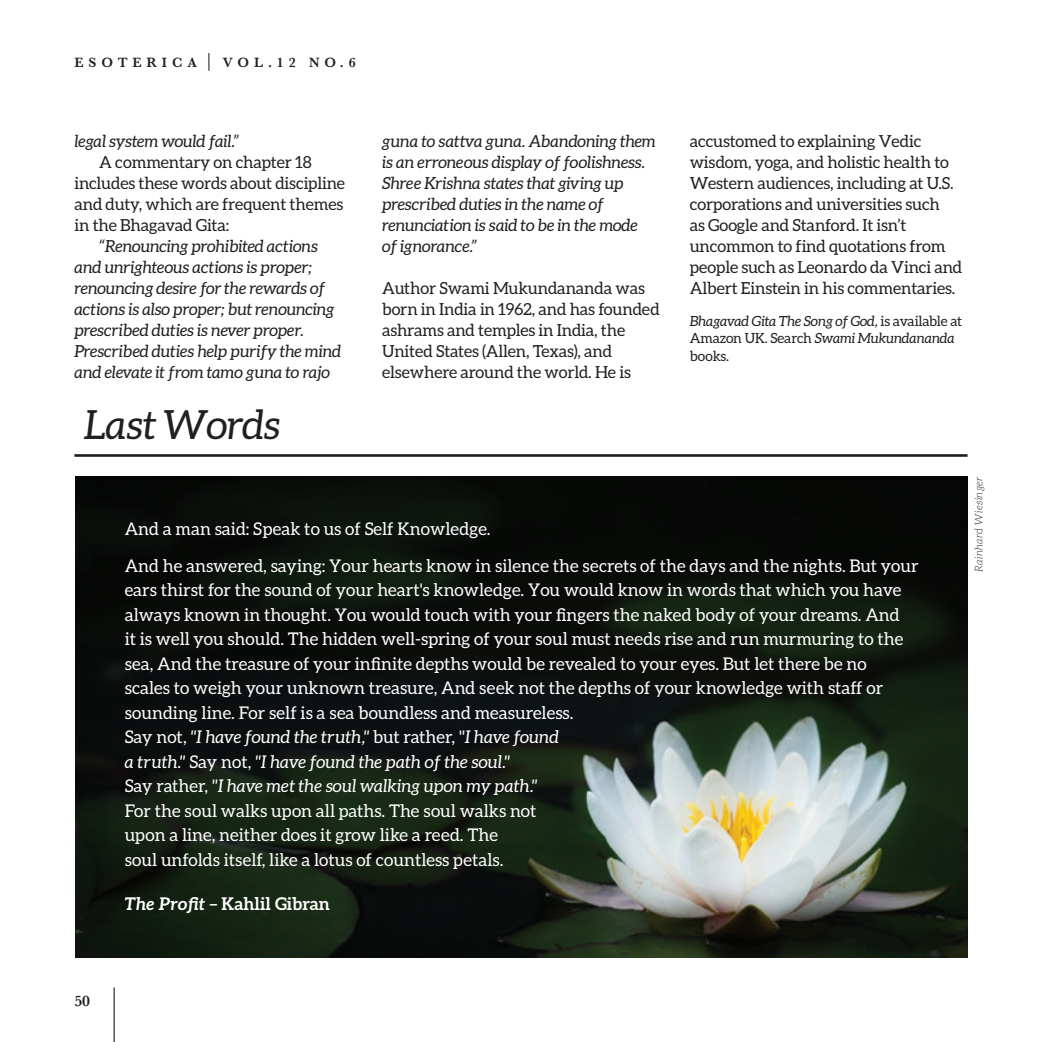
<style>
.page{position:relative;width:1042px;height:1042px;background:#fff}
.page>*{position:absolute;margin:0;border:0;box-sizing:border-box;transform-origin:0 0}
.t1{font:italic 40.25px "Aleo";letter-spacing:-.01em;color:#231f20}
.t2{font:17.5px/24.5px "Aleo";color:#fff}
.t3{font:700 17.5px "Aleo";color:#fff}
.t4{font:16.62px/21px "Aleo";letter-spacing:-.01em;color:#231f20}
.t5{font:italic 16.62px/21px "Aleo";letter-spacing:-.01em;color:#231f20}
.t6{font:600 15.75px "Baskerville";color:#231f20}
.t7{font:italic 14px/17.5px "Aleo";letter-spacing:-.01em;color:#231f20}
.t8{font:600 14px "Baskerville";letter-spacing:.35em;color:#231f20}
.t9{font:italic 300 10.5px "Aleo";letter-spacing:.04em;color:#231f20}
.s1{font-weight:400;font-size:19.25px}
.s2{font-style:normal}
.s3{font-style:italic}
</style>
<div class="page">
<hr style="left:1041px;top:0;width:1px;height:1042px;background:#000">
<hr style="left:114px;top:987px;width:1px;height:55px;background:#000">
<img style="left:76px;top:476px;width:891px;height:481px">
<hr style="left:74px;top:454px;width:893px;height:3px;background:#231f20">
<p class="t8" style="left:74px;top:53px;width:283px">ESOTERICA <span class="s1">|</span> VOL. 12 NO. 6</p>
<p class="t5" style="left:74px;top:131px;width:166px">legal system would fail.”</p>
<p class="t4" style="left:74px;top:152px;width:272px;text-indent:25px">A commentary on chapter 18 includes these words about discipline and duty, which are frequent themes in the Bhagavad Gita:</p>
<p class="t5" style="left:74px;top:236px;width:268px;text-indent:25px">“Renouncing prohibited actions and unrighteous actions is proper; renouncing desire for the rewards of actions is also proper; but renouncing prescribed duties is never proper.<br>Prescribed duties help purify the mind and elevate it from tamo guna to rajo</p>
<h1 class="t1" style="left:84px;top:402px;width:198px">Last Words</h1>
<p class="t5" style="left:382px;top:131px;width:275px">guna to sattva guna. Abandoning them is an erroneous display of foolishness.<br>Shree Krishna states that giving up prescribed duties in the name of renunciation is said to be in the mode of ignorance.”</p>
<p class="t4" style="left:382px;top:278px;width:279px">Author Swami Mukundananda was born in India in 1962, and has founded ashrams and temples in India, the United States (Allen, Texas), and elsewhere around the world. He is</p>
<p class="t4" style="left:690px;top:131px;width:274px">accustomed to explaining Vedic wisdom, yoga, and holistic health to Western audiences, including at U.S. corporations and universities such<br>as Google and Stanford. It isn’t uncommon to find quotations from people such as Leonardo da Vinci and Albert Einstein in his commentaries.</p>
<p class="t7" style="left:690px;top:312px;width:274px">Bhagavad Gita The Song of God, <span class="s2">is available at<br>Amazon UK. Search</span> Swami Mukundananda <span class="s2">books.</span></p>
<p class="t2" style="left:125px;top:510px;width:795px;line-height:36.8px">And a man said: Speak to us of Self Knowledge.<br>And he answered, saying: Your hearts know in silence the secrets of the days and the nights. But your</p>
<p class="t2" style="left:125px;top:578px;width:780px">ears thirst for the sound of your heart's knowledge. You would know in words that which you have always known in thought. You would touch with your fingers the naked body of your dreams. And it is well you should. The hidden well-spring of your soul must needs rise and run murmuring to the sea, And the treasure of your infinite depths would be revealed to your eyes. But let there be no scales to weigh your unknown treasure, And seek not the depths of your knowledge with staff or sounding line. For self is a sea boundless and measureless.<br>Say not, <span class="s3">"I have found the truth,"</span> but rather, '<span class="s3">'I have found<br>a truth."</span> Say not, <span class="s3">"I have found the path of the soul."<br></span>Say rather, <span class="s3">"I have met the soul walking upon my path."<br></span>For the soul walks upon all paths. The soul walks not<br>upon a line, neither does it grow like a reed. The<br>soul unfolds itself, like a lotus of countless petals.</p>
<p class="t3" style="left:125px;top:893px;width:207px"><span class="s3">The Profit</span> – Kahlil Gibran</p>
<p class="t9" style="left:973px;top:572px;width:97px;rotate:-90deg">Rainhard Wiesinger</p>
<p class="t6" style="left:74px;top:990px;width:17px">50</p>
</div>
